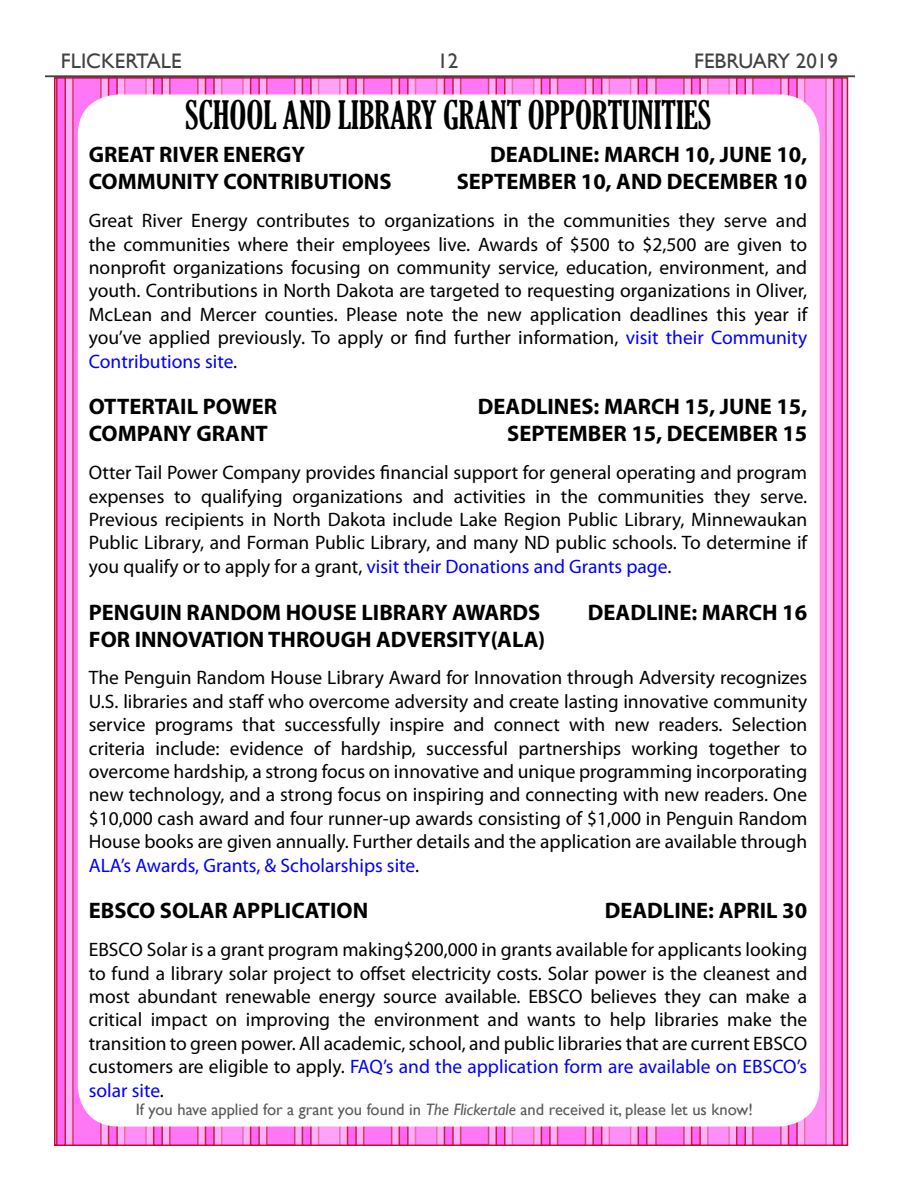
<style>
.page{position:relative;width:900px;height:1200px;background:#fff}
.page>*{position:absolute;margin:0;border:0;box-sizing:border-box;transform-origin:0 0}
.t1{font:extra-condensed 37.5px "Gloucester";color:#000}
.t2{font:700 22.5px "Myriad Pro";color:#000}
.t3{font:21px "Gill Sans";color:#414042}
.t4{font:19.5px/23.4px "Myriad Pro";color:#000;text-align:justify}
.t5{font:16.5px "Gill Sans";color:#59595c}
.s1{color:#00f}
.s2{font-style:italic}
</style>
<div class="page">
<hr style="left:45px;top:76px;width:810px;height:1px;background:#414042">
<div style="left:54px;top:77px;width:794px;height:1069px;background:#ffaff9;border:2px solid #bc0f31"></div>
<svg style="left:72px;top:77px;width:30px;height:1069px;fill:#ff77f5"></svg>
<svg style="left:266px;top:77px;width:29px;height:1069px"></svg>
<svg style="left:460px;top:77px;width:29px;height:1068px"></svg>
<svg style="left:655px;top:77px;width:30px;height:1069px"></svg>
<svg style="left:169px;top:77px;width:30px;height:1069px"></svg>
<svg style="left:363px;top:77px;width:29px;height:1069px"></svg>
<svg style="left:557px;top:77px;width:29px;height:1069px"></svg>
<svg style="left:752px;top:77px;width:30px;height:1069px"></svg>
<svg style="left:124px;top:77px;width:23px;height:1069px"></svg>
<div style="left:319px;top:78px;width:21px;height:1067px;background:#ffa2f8"></div>
<div style="left:512px;top:77px;width:22px;height:1069px;background:linear-gradient(to right,#ff8ff8,#fe8ef6)"></div>
<svg style="left:707px;top:77px;width:23px;height:1069px"></svg>
<svg style="left:221px;top:77px;width:23px;height:1069px"></svg>
<svg style="left:415px;top:77px;width:23px;height:1069px"></svg>
<div style="left:609px;top:77px;width:22px;height:1069px;background:linear-gradient(to right,#ff90f9,#fe8df3)"></div>
<div style="left:804px;top:77px;width:23px;height:1069px;background:linear-gradient(to bottom,#ff8ff7,#ff90f7)"></div>
<svg style="left:108px;top:77px;width:10px;height:1069px"></svg>
<svg style="left:302px;top:77px;width:10px;height:1069px"></svg>
<svg style="left:496px;top:77px;width:10px;height:1069px"></svg>
<svg style="left:691px;top:77px;width:10px;height:1069px"></svg>
<svg style="left:205px;top:77px;width:10px;height:1069px"></svg>
<svg style="left:399px;top:77px;width:10px;height:1069px"></svg>
<svg style="left:592px;top:77px;width:10px;height:1069px"></svg>
<svg style="left:788px;top:77px;width:10px;height:1069px"></svg>
<svg style="left:153px;top:77px;width:10px;height:1069px"></svg>
<svg style="left:347px;top:77px;width:10px;height:1069px"></svg>
<svg style="left:541px;top:77px;width:10px;height:1069px"></svg>
<svg style="left:736px;top:77px;width:10px;height:1069px"></svg>
<svg style="left:250px;top:77px;width:10px;height:1069px"></svg>
<svg style="left:444px;top:77px;width:10px;height:1069px"></svg>
<svg style="left:638px;top:77px;width:10px;height:1069px"></svg>
<div style="left:833px;top:77px;width:10px;height:1069px;background:#ff67f4;border:2px solid #bc0f31"></div>
<div style="left:56px;top:77px;width:10px;height:1069px;background:#ff67f4;border:2px solid #bc0f31"></div>
<div style="left:79px;top:95px;width:740px;height:1031px;background:#fff;border-radius:40px"></div>
<p class="t3" style="left:61px;top:49px;width:122px">FLICKERTALE</p>
<p class="t3" style="left:437px;top:49px;width:22px">12</p>
<p class="t3" style="left:694px;top:49px;width:145px">FEBRUARY 2019</p>
<h1 class="t1" style="left:185px;top:94px;width:528px">SCHOOL AND LIBRARY GRANT OPPORTUNITIES</h1>
<p class="t2" style="left:89px;top:140px;width:218px">GREAT RIVER ENERGY</p>
<p class="t2" style="left:490px;top:140px;width:319px">DEADLINE: MARCH 10, JUNE 10,</p>
<p class="t2" style="left:89px;top:167px;width:304px">COMMUNITY CONTRIBUTIONS</p>
<p class="t2" style="left:457px;top:167px;width:352px">SEPTEMBER 10, AND DECEMBER 10</p>
<p class="t4" style="left:89px;top:209px;width:720px">Great River Energy contributes to organizations in the communities they serve and the communities where their employees live. Awards of $500 to $2,500 are given to nonprofit organizations focusing on community service, education, environment, and youth. Contributions in North Dakota are targeted to requesting organizations in Oliver, McLean and Mercer counties. Please note the new application deadlines this year if you’ve applied previously. To apply or find further information, <span class="s1">visit their Community Contributions site</span>.</p>
<p class="t2" style="left:89px;top:392px;width:190px">OTTERTAIL POWER</p>
<p class="t2" style="left:478px;top:392px;width:331px">DEADLINES: MARCH 15, JUNE 15,</p>
<p class="t2" style="left:89px;top:419px;width:181px">COMPANY GRANT</p>
<p class="t2" style="left:507px;top:419px;width:302px">SEPTEMBER 15, DECEMBER 15</p>
<p class="t4" style="left:89px;top:461px;width:720px">Otter Tail Power Company provides financial support for general operating and program expenses to qualifying organizations and activities in the communities they serve.<br>Previous recipients in North Dakota include Lake Region Public Library, Minnewaukan Public Library, and Forman Public Library, and many ND public schools. To determine if you qualify or to apply for a grant, <span class="s1">visit their Donations and Grants page</span>.</p>
<p class="t2" style="left:89px;top:597px;width:453px">PENGUIN RANDOM HOUSE LIBRARY AWARDS</p>
<p class="t2" style="left:588px;top:597px;width:221px">DEADLINE: MARCH 16</p>
<p class="t2" style="left:89px;top:624px;width:458px">FOR INNOVATION THROUGH ADVERSITY(ALA)</p>
<p class="t4" style="left:89px;top:666px;width:720px">The Penguin Random House Library Award for Innovation through Adversity recognizes U.S. libraries and staff who overcome adversity and create lasting innovative community service programs that successfully inspire and connect with new readers. Selection criteria include: evidence of hardship, successful partnerships working together to overcome hardship, a strong focus on innovative and unique programming incorporating new technology, and a strong focus on inspiring and connecting with new readers. One $10,000 cash award and four runner-up awards consisting of $1,000 in Penguin Random House books are given annually. Further details and the application are available through <span class="s1">ALA’s Awards, Grants, &amp; Scholarships site</span>.</p>
<p class="t2" style="left:89px;top:896px;width:281px">EBSCO SOLAR APPLICATION</p>
<p class="t2" style="left:605px;top:896px;width:204px">DEADLINE: APRIL 30</p>
<p class="t4" style="left:89px;top:938px;width:720px">EBSCO Solar is a grant program making$200,000 in grants available for applicants looking to fund a library solar project to offset electricity costs. Solar power is the cleanest and most abundant renewable energy source available. EBSCO believes they can make a critical impact on improving the environment and wants to help libraries make the transition to green power. All academic, school, and public libraries that are current EBSCO customers are eligible to apply. <span class="s1">FAQ’s and the application form are available on EBSCO’s solar site</span>.</p>
<p class="t5" style="left:136px;top:1100px;width:619px">If you have applied for a grant you found in <span class="s2">The Flickertale</span> and received it, please let us know!</p>
</div>
